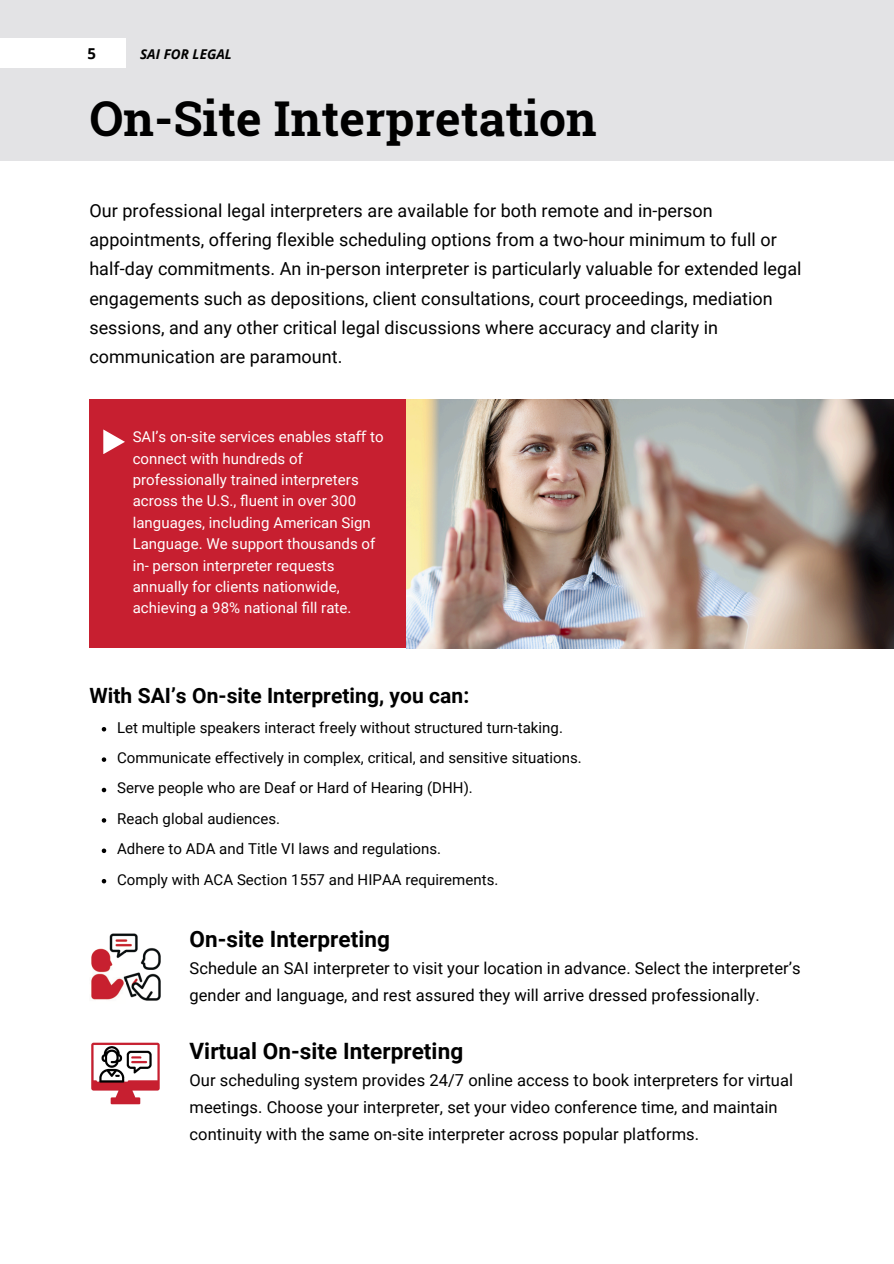
<style>
.page{position:relative;width:894px;height:1264px;background:#fff}
.page>*{position:absolute;margin:0;border:0;box-sizing:border-box;transform-origin:0 0}
.t1{font:700 48px "Roboto Slab";letter-spacing:.005em;color:#000}
.t2{font:700 22.5px "Roboto";letter-spacing:.005em;color:#000}
.t3{font:700 21px "Roboto";letter-spacing:.005em;color:#000}
.t4{font:18px/29.2px "Roboto";letter-spacing:.005em;color:#000}
.t5{font:16.5px/27px "Roboto";letter-spacing:.005em;color:#000}
.t6{font:15px "Roboto";letter-spacing:.005em;color:#000}
.t7{font:15px/21.3px "Roboto";letter-spacing:.005em;color:#fff}
.t8{font:700 15px "Open Sans";color:#000}
.t9{font:italic 700 13.5px "Open Sans";letter-spacing:.005em;color:#000}
.s1{font-family:"Noto Sans"}
</style>
<div class="page">
<img style="left:91px;top:933px;width:70px;height:68px">
<div style="left:0;top:0;width:893px;height:161px;background:#e3e3e5"></div>
<div style="left:89px;top:399px;width:428px;height:249px;background:#c71f30"></div>
<img style="left:406px;top:399px;width:487px;height:249px">
<div style="left:0;top:38px;width:125px;height:30px;background:#fff"></div>
<svg style="left:103px;top:429px;width:22px;height:25px"></svg>
<svg style="left:102px;top:727px;width:4px;height:4px"></svg>
<svg style="left:102px;top:757px;width:4px;height:5px"></svg>
<svg style="left:102px;top:787px;width:4px;height:5px"></svg>
<svg style="left:102px;top:818px;width:4px;height:4px"></svg>
<svg style="left:102px;top:848px;width:4px;height:5px"></svg>
<svg style="left:102px;top:879px;width:4px;height:4px"></svg>
<img style="left:91px;top:1042px;width:69px;height:63px">
<p class="t8" style="left:87px;top:43px;width:10px">5</p>
<p class="t1" style="left:89px;top:86px;width:508px">On-Site Interpretation</p>
<p class="t9" style="left:140px;top:44px;width:93px">SAI FOR LEGAL</p>
<p class="t4" style="left:89px;top:196px;width:713px">Our professional legal interpreters are available for both remote and in-person appointments, offering flexible scheduling options from a two-hour minimum to full or half-day commitments. An in-person interpreter is particularly valuable for extended legal engagements such as depositions, client consultations, court proceedings, mediation sessions, and any other critical legal discussions where accuracy and clarity in communication are paramount.</p>
<p class="t7" style="left:133px;top:426px;width:252px">SAI’s on-site services enables sta<span class="s1">ff</span> to connect with hundreds of professionally trained interpreters across the U.S., fluent in over 300 languages, including American Sign Language. We support thousands of in- person interpreter requests annually for clients nationwide, achieving a 98% national fill rate.</p>
<p class="t3" style="left:89px;top:684px;width:381px">With SAI’s On-site Interpreting, you can:</p>
<p class="t6" style="left:117px;top:718px;width:447px">Let multiple speakers interact freely without structured turn-taking.</p>
<h4 class="t6" style="left:117px;top:749px;width:466px">Communicate e<span class="s1">ff</span>ectively in complex, critical, and sensitive situations.</h4>
<h1 class="t6" style="left:117px;top:779px;width:357px">Serve people who are Deaf or Hard of Hearing (DHH).</h1>
<h3 class="t6" style="left:117px;top:809px;width:164px">Reach global audiences.</h3>
<p class="t6" style="left:117px;top:840px;width:325px">Adhere to ADA and Title VI laws and regulations.</p>
<p class="t6" style="left:117px;top:870px;width:383px">Comply with ACA Section 1557 and HIPAA requirements.</p>
<h2 class="t2" style="left:189px;top:925px;width:202px">On-site Interpreting</h2>
<h2 class="t5" style="left:189px;top:954px;width:612px">Schedule an SAI interpreter to visit your location in advance. Select the interpreter’s gender and language, and rest assured they will arrive dressed professionally.</h2>
<p class="t2" style="left:189px;top:1038px;width:275px">Virtual On-site Interpreting</p>
<p class="t5" style="left:189px;top:1067px;width:605px">Our scheduling system provides 24/7 online access to book interpreters for virtual meetings. Choose your interpreter, set your video conference time, and maintain continuity with the same on-site interpreter across popular platforms.</p>
</div>
